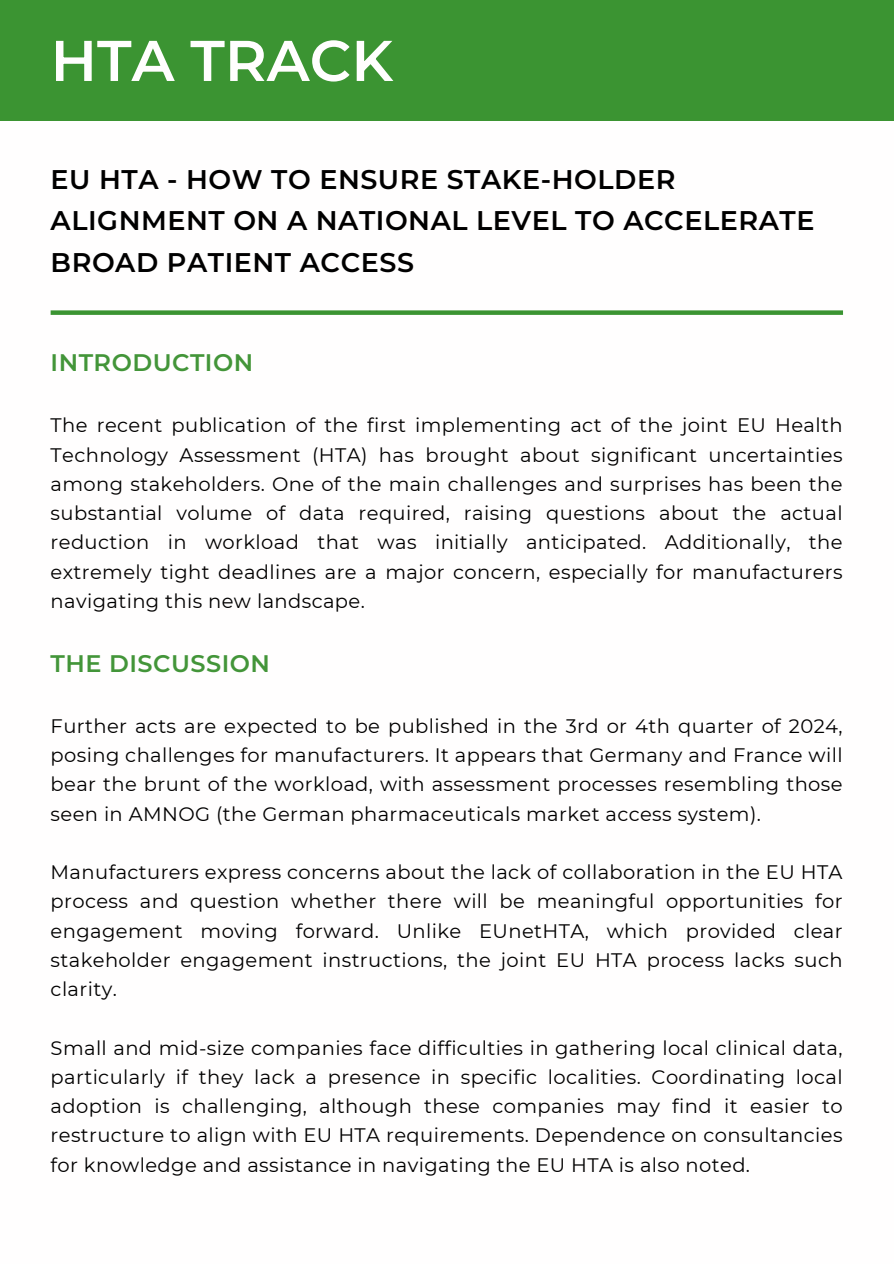
<style>
.page{position:relative;width:894px;height:1264px;background:#fff}
.page>*{position:absolute;margin:0;border:0;box-sizing:border-box;transform-origin:0 0}
.t1{font:600 57.3px "Montserrat";color:#fffefe}
.t2{font:600 27px/41.7px "Montserrat";letter-spacing:.02em;color:#000}
.t3{font:600 24px "Montserrat";letter-spacing:.02em;color:#439539}
.t4{font:19.5px/29.2px "Montserrat";letter-spacing:.02em;color:#000;text-align:justify}
</style>
<div class="page">
<div style="left:51px;top:310px;width:791px;height:5px;background:#3b9432"></div>
<div style="left:0;top:0;width:893px;height:121px;background:#3b9432"></div>
<h1 class="t1" style="left:51px;top:25px;width:344px">HTA TRACK</h1>
<h2 class="t2" style="left:51px;top:158px;width:765px">EU HTA - HOW TO ENSURE STAKE-HOLDER<br>ALIGNMENT ON A NATIONAL LEVEL TO ACCELERATE<br>BROAD PATIENT ACCESS</h2>
<h3 class="t3" style="left:51px;top:348px;width:204px">INTRODUCTION</h3>
<p class="t4" style="left:51px;top:410px;width:793px">The recent publication of the first implementing act of the joint EU Health Technology Assessment (HTA) has brought about significant uncertainties among stakeholders. One of the main challenges and surprises has been the substantial volume of data required, raising questions about the actual reduction in workload that was initially anticipated. Additionally, the extremely tight deadlines are a major concern, especially for manufacturers navigating this new landscape.</p>
<h3 class="t3" style="left:51px;top:648px;width:221px">THE DISCUSSION</h3>
<p class="t4" style="left:51px;top:711px;width:793px">Further acts are expected to be published in the 3rd or 4th quarter of 2024, posing challenges for manufacturers. It appears that Germany and France will bear the brunt of the workload, with assessment processes resembling those seen in AMNOG (the German pharmaceuticals market access system).</p>
<p class="t4" style="left:51px;top:857px;width:793px">Manufacturers express concerns about the lack of collaboration in the EU HTA process and question whether there will be meaningful opportunities for engagement moving forward. Unlike EUnetHTA, which provided clear stakeholder engagement instructions, the joint EU HTA process lacks such clarity.</p>
<p class="t4" style="left:51px;top:1033px;width:793px">Small and mid-size companies face difficulties in gathering local clinical data, particularly if they lack a presence in specific localities. Coordinating local adoption is challenging, although these companies may find it easier to restructure to align with EU HTA requirements. Dependence on consultancies for knowledge and assistance in navigating the EU HTA is also noted.</p>
</div>
